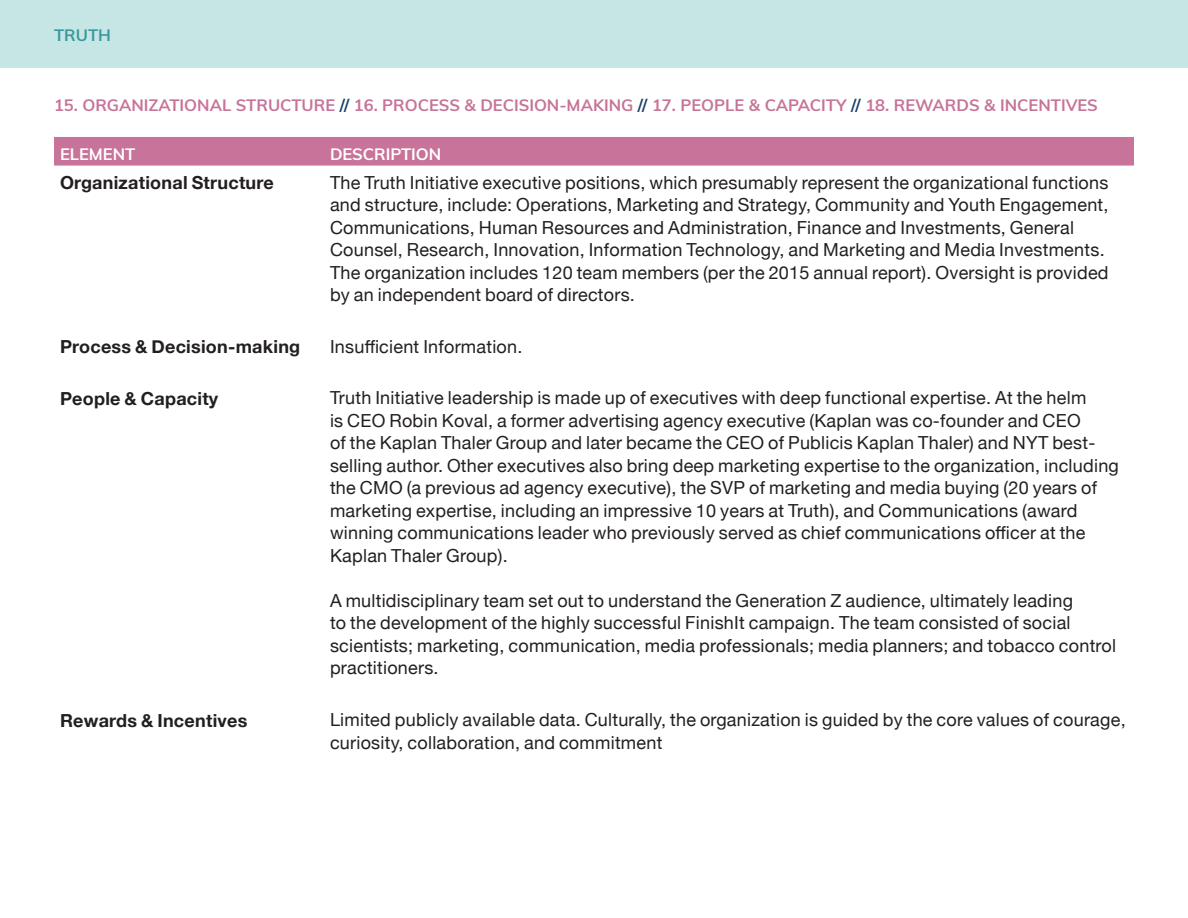
<style>
.page{position:relative;width:1188px;height:918px;background:#fff}
.page>*{position:absolute;margin:0;border:0;box-sizing:border-box;transform-origin:0 0}
.body{font:18px/22.5px "Helvetica Neue";letter-spacing:.015em;color:#231f20}
.body-2{font:700 18px "Helvetica Neue";letter-spacing:.015em;color:#231f20}
.best_practice_header{font:700 16.5px "Muli";color:#c87399}
.best_practice_header-2{font:700 16.5px "Muli";color:#fff}
.t1{font:700 16.5px "Muli";color:#3b9a9e}
.s1{color:#19416b}
</style>
<div class="page">
<div style="left:0;top:0;width:1188px;height:68px;background:#c6e6e5"></div>
<div style="left:54px;top:137px;width:1080px;height:29px;background:#c87399"></div>
<p class="t1" style="left:54px;top:23px;width:58px">TRUTH</p>
<p class="best_practice_header" style="left:54px;top:93px;width:1045px">15. ORGANIZATIONAL STRUCTURE <span class="s1">//</span> 16. PROCESS &amp; DECISION-MAKING <span class="s1">//</span> 17. PEOPLE &amp; CAPACITY <span class="s1">//</span> 18. REWARDS &amp; INCENTIVES</p>
<p class="best_practice_header-2" style="left:60px;top:142px;width:77px">ELEMENT</p>
<p class="best_practice_header-2" style="left:330px;top:142px;width:113px">DESCRIPTION</p>
<p class="body-2" style="left:60px;top:169px;width:215px">Organizational Structure</p>
<p class="body" style="left:330px;top:172px;width:780px">The Truth Initiative executive positions, which presumably represent the organizational functions and structure, include: Operations, Marketing and Strategy, Community and Youth Engagement, Communications, Human Resources and Administration, Finance and Investments, General Counsel, Research, Innovation, Information Technology, and Marketing and Media Investments.<br>The organization includes 120 team members (per the 2015 annual report). Oversight is provided by an independent board of directors.</p>
<p class="body-2" style="left:60px;top:333px;width:242px">Process &amp; Decision-making</p>
<p class="body" style="left:330px;top:336px;width:194px">Insufficient Information.</p>
<p class="body-2" style="left:60px;top:384px;width:160px">People &amp; Capacity</p>
<p class="body" style="left:330px;top:388px;width:790px">Truth Initiative leadership is made up of executives with deep functional expertise. At the helm<br>is CEO Robin Koval, a former advertising agency executive (Kaplan was co-founder and CEO<br>of the Kaplan Thaler Group and later became the CEO of Publicis Kaplan Thaler) and NYT best&shy;selling author. Other executives also bring deep marketing expertise to the organization, including the CMO (a previous ad agency executive), the SVP of marketing and media buying (20 years of marketing expertise, including an impressive 10 years at Truth), and Communications (award winning communications leader who previously served as chief communications officer at the Kaplan Thaler Group).</p>
<p class="body" style="left:330px;top:590px;width:788px">A multidisciplinary team set out to understand the Generation Z audience, ultimately leading<br>to the development of the highly successful FinishIt campaign. The team consisted of social scientists; marketing, communication, media professionals; media planners; and tobacco control practitioners.</p>
<p class="body-2" style="left:60px;top:706px;width:189px">Rewards &amp; Incentives</p>
<p class="body" style="left:330px;top:709px;width:797px">Limited publicly available data. Culturally, the organization is guided by the core values of courage, curiosity, collaboration, and commitment</p>
</div>
